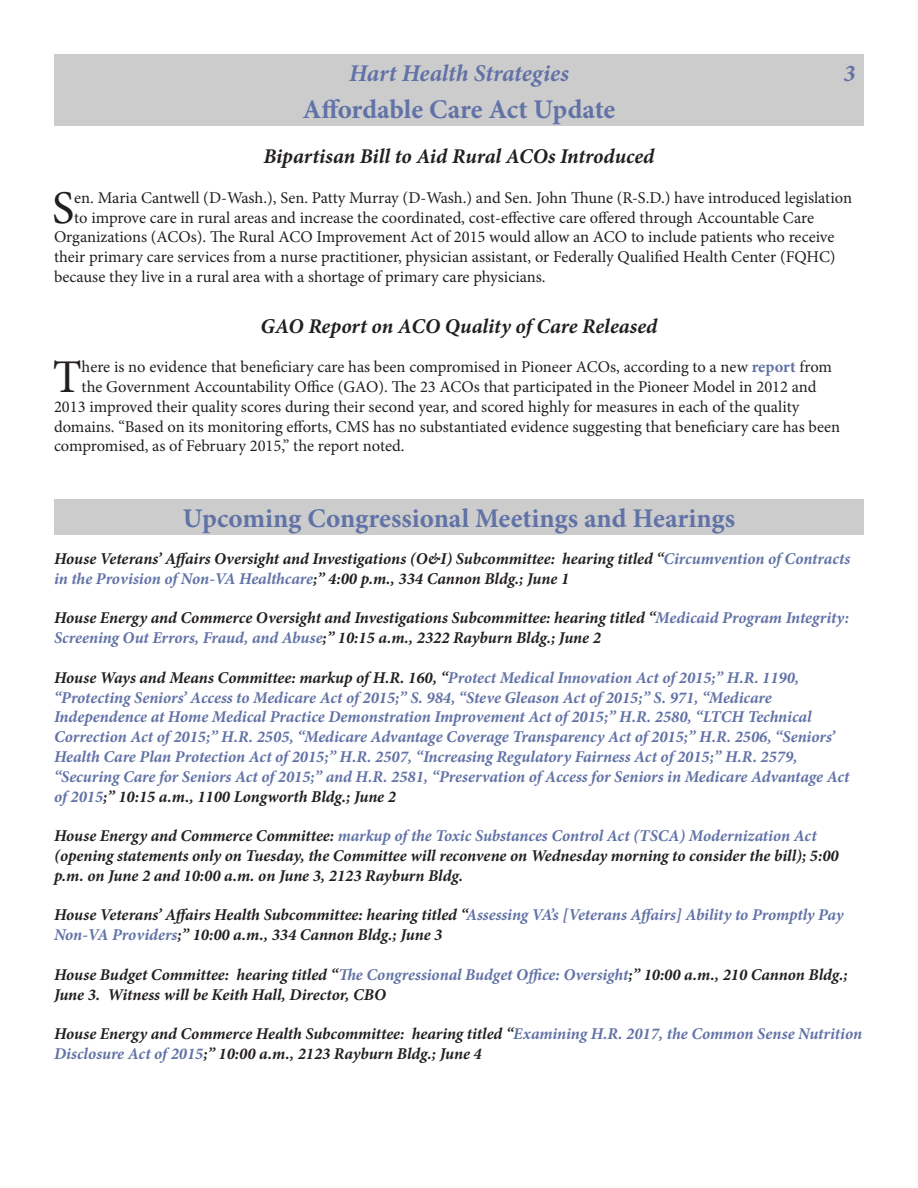
<style>
.page{position:relative;width:918px;height:1188px;background:#fff}
.page>*{position:absolute;margin:0;border:0;box-sizing:border-box;transform-origin:0 0}
.Paragraph_Style_1{font:46.95px "Minion Pro";color:#231f20}
.t1{font:700 27px "Minion Pro";color:#6172a6}
.t2{font:italic 700 24px "Minion Pro";letter-spacing:-.005em;color:#6172a6}
.t3{font:italic 700 21px "Minion Pro";color:#231f20}
.t4{font:italic 700 16.5px/19.8px "Minion Pro";letter-spacing:-.005em;color:#231f20}
.Paragraph_Style_1-2{font:16.5px "Minion Pro";color:#231f20}
.t5{font:italic 700 16.5px/19.8px "Minion Pro";letter-spacing:-.005em;color:#6172a6}
.s1{font-weight:700;color:#6172a6}
.s2{color:#6172a6}
.s3{color:#231f20}
</style>
<div class="page">
<div style="left:54px;top:54px;width:810px;height:36px;background:#ccc"></div>
<div style="left:54px;top:90px;width:810px;height:36px;background:#ccc"></div>
<div style="left:54px;top:500px;width:810px;height:36px;background:#ccc"></div>
<p class="t2" style="left:349px;top:56px;width:221px">Hart Health Strategies</p>
<p class="t2" style="left:844px;top:56px;width:13px">3</p>
<p class="t1" style="left:303px;top:90px;width:314px">Affordable Care Act Update</p>
<p class="t3" style="left:263px;top:142px;width:393px">Bipartisan Bill to Aid Rural ACOs Introduced</p>
<p class="Paragraph_Style_1" style="left:52px;top:176px;width:24px">S</p>
<p class="Paragraph_Style_1-2" style="left:74px;top:186px;width:779px">en. Maria Cantwell (D-Wash.), Sen. Patty Murray (D-Wash.) and Sen. John Thune (R-S.D.) have introduced legislation</p>
<p class="Paragraph_Style_1-2" style="left:74px;top:206px;width:741px">to improve care in rural areas and increase the coordinated, cost-effective care offered through Accountable Care</p>
<p class="Paragraph_Style_1-2" style="left:54px;top:226px;width:782px">Organizations (ACOs). The Rural ACO Improvement Act of 2015 would allow an ACO to include patients who receive</p>
<p class="Paragraph_Style_1-2" style="left:54px;top:246px;width:783px">their primary care services from a nurse practitioner, physician assistant, or Federally Qualified Health Center (FQHC)</p>
<p class="Paragraph_Style_1-2" style="left:54px;top:266px;width:493px">because they live in a rural area with a shortage of primary care physicians.</p>
<p class="t3" style="left:261px;top:311px;width:398px">GAO Report on ACO Quality of Care Released</p>
<p class="Paragraph_Style_1" style="left:53px;top:346px;width:30px">T</p>
<p class="Paragraph_Style_1-2" style="left:82px;top:356px;width:752px">here is no evidence that beneficiary care has been compromised in Pioneer ACOs, according to a new <span class="s1">report</span> from</p>
<p class="Paragraph_Style_1-2" style="left:82px;top:376px;width:736px">the Government Accountability Office (GAO). The 23 ACOs that participated in the Pioneer Model in 2012 and</p>
<p class="Paragraph_Style_1-2" style="left:54px;top:396px;width:747px">2013 improved their quality scores during their second year, and scored highly for measures in each of the quality</p>
<p class="Paragraph_Style_1-2" style="left:54px;top:415px;width:788px">domains. “Based on its monitoring efforts, CMS has no substantiated evidence suggesting that beneficiary care has been</p>
<p class="Paragraph_Style_1-2" style="left:54px;top:435px;width:352px">compromised, as of February 2015,” the report noted.</p>
<p class="t1" style="left:183px;top:500px;width:554px">Upcoming Congressional Meetings and Hearings</p>
<p class="t4" style="left:54px;top:549px;width:798px">House Veterans’ Affairs Oversight and Investigations (O&amp;I) Subcommittee: hearing titled “<span class="s2">Circumvention of Contracts in the Provision of Non-VA Healthcare</span>;” 4:00 p.m., 334 Cannon Bldg.; June 1</p>
<p class="t4" style="left:54px;top:608px;width:797px">House Energy and Commerce Oversight and Investigations Subcommittee: hearing titled “<span class="s2">Medicaid Program Integrity:<br>Screening Out Errors, Fraud, and Abuse</span>;” 10:15 a.m., 2322 Rayburn Bldg.; June 2</p>
<p class="t5" style="left:54px;top:667px;width:797px"><span class="s3">House Ways and Means Committee: markup of H.R. 160, “</span>Protect Medical Innovation Act of 2015;” H.R. 1190, “Protecting Seniors’ Access to Medicare Act of 2015;” S. 984, “Steve Gleason Act of 2015;” S. 971, “Medicare Independence at Home Medical Practice Demonstration Improvement Act of 2015;” H.R. 2580, “LTCH Technical Correction Act of 2015;” H.R. 2505, “Medicare Advantage Coverage Transparency Act of 2015;” H.R. 2506, “Seniors’ Health Care Plan Protection Act of 2015;” H.R. 2507, “Increasing Regulatory Fairness Act of 2015;” H.R. 2579, “Securing Care for Seniors Act of 2015;” and H.R. 2581, “Preservation of Access for Seniors in Medicare Advantage Act of 2015<span class="s3">;” 10:15 a.m., 1100 Longworth Bldg.; June 2</span></p>
<p class="t4" style="left:54px;top:826px;width:786px">House Energy and Commerce Committee: <span class="s2">markup of the Toxic Substances Control Act (TSCA) Modernization Act </span>(opening statements only on Tuesday, the Committee will reconvene on Wednesday morning to consider the bill); 5:00 p.m. on June 2 and 10:00 a.m. on June 3, 2123 Rayburn Bldg.</p>
<p class="t4" style="left:54px;top:905px;width:791px">House Veterans’ Affairs Health Subcommittee: hearing titled “<span class="s2">Assessing VA’s [Veterans Affairs] Ability to Promptly Pay<br>Non-VA Providers</span>;” 10:00 a.m., 334 Cannon Bldg.; June 3</p>
<p class="t4" style="left:54px;top:964px;width:795px">House Budget Committee: hearing titled “<span class="s2">The Congressional Budget Office: Oversight</span>;” 10:00 a.m., 210 Cannon Bldg.;<br>June 3. Witness will be Keith Hall, Director, CBO</p>
<p class="t4" style="left:54px;top:1024px;width:810px">House Energy and Commerce Health Subcommittee: hearing titled “<span class="s2">Examining H.R. 2017, the Common Sense Nutrition<br>Disclosure Act of 2015</span>;” 10:00 a.m., 2123 Rayburn Bldg.; June 4</p>
</div>
